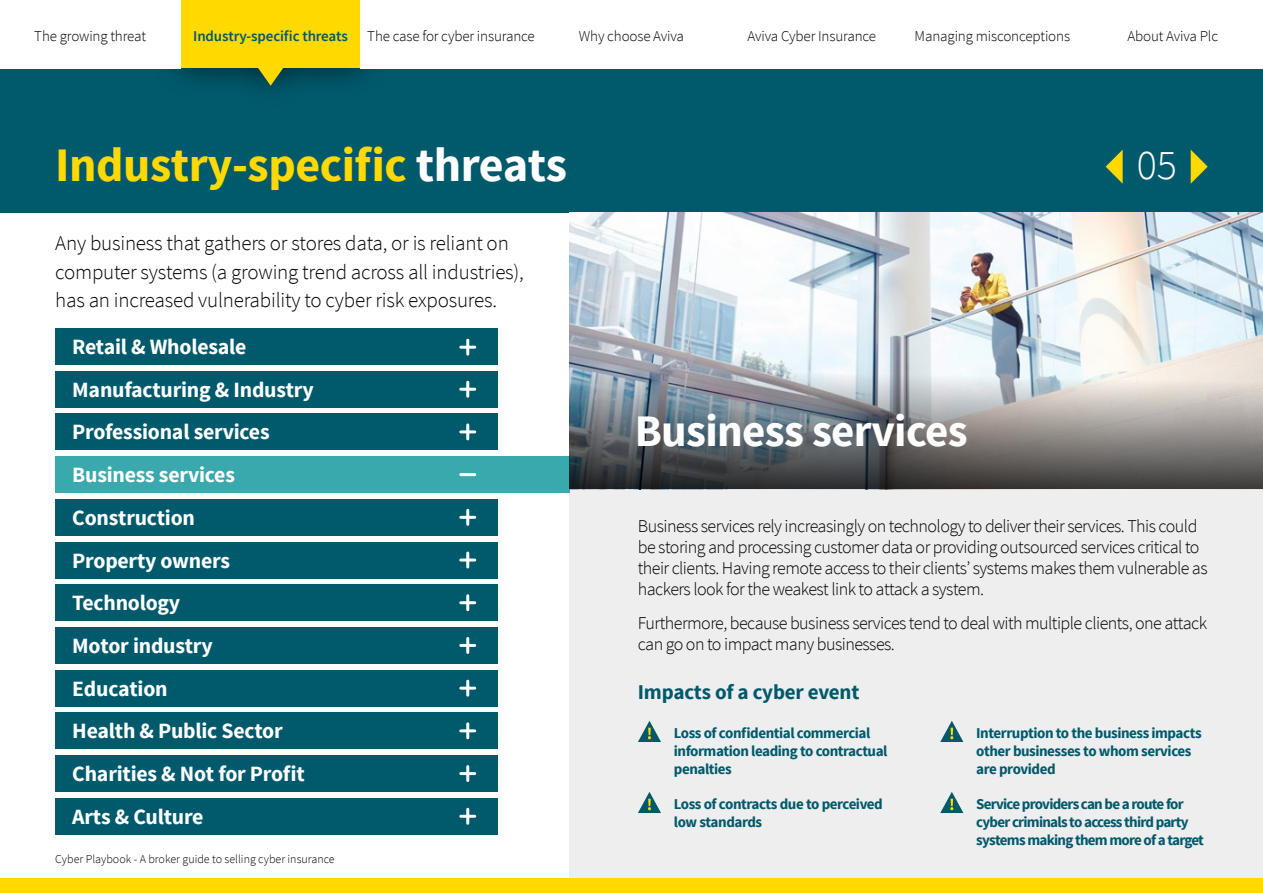
<style>
.page{position:relative;width:1263px;height:893px;background:#fff}
.page>*{position:absolute;margin:0;border:0;box-sizing:border-box;transform-origin:0 0}
.t1{font:700 48px "Source Sans Pro";letter-spacing:-.01em;color:#ffd900}
.t2{font:700 45px "Source Sans Pro";letter-spacing:-.015em;color:#fff}
.t3{font:300 42px "Source Sans Pro";color:#fff}
.t4{font:700 21.75px "Source Sans Pro";letter-spacing:-.01em;color:#fff}
.t5{font:300 21px/28.5px "Source Sans Pro";letter-spacing:-.01em;color:#000}
.t6{font:700 21px "Source Sans Pro";letter-spacing:-.01em;color:#005a6c}
.t7{font:300 18px/21px "Source Sans Pro";letter-spacing:-.03em;color:#000}
.t8{font:700 15px/18px "Source Sans Pro";letter-spacing:-.03em;color:#005a6c}
.t9{font:300 15px "Source Sans Pro";letter-spacing:-.01em;color:#000}
.t10{font:700 15px/18px "Source Sans Pro";letter-spacing:-.05em;color:#005a6c}
.t11{font:600 15px "Source Sans Pro";letter-spacing:-.01em;color:#005a6c}
.t12{font:300 12px "Source Sans Pro";color:#000}
.s1{color:#fff}
</style>
<div class="page">
<div style="left:0;top:68px;width:1263px;height:145px;background:#005a6c"></div>
<div style="left:0;top:878px;width:1263px;height:15px;background:#ffd900"></div>
<svg style="left:180px;top:0;width:181px;height:86px"></svg>
<svg style="left:1191px;top:150px;width:17px;height:34px"></svg>
<svg style="left:1106px;top:150px;width:17px;height:34px"></svg>
<div style="left:570px;top:213px;width:693px;height:665px;background:#eee"></div>
<div style="left:55px;top:328px;width:442px;height:37px;background:#005a6c"></div>
<div style="left:55px;top:585px;width:442px;height:36px;background:#005a6c"></div>
<div style="left:55px;top:456px;width:515px;height:37px;background:#39a9ad"></div>
<div style="left:55px;top:713px;width:442px;height:36px;background:#005a6c"></div>
<div style="left:55px;top:371px;width:442px;height:36px;background:#005a6c"></div>
<div style="left:55px;top:627px;width:442px;height:37px;background:#005a6c"></div>
<div style="left:55px;top:499px;width:442px;height:36px;background:#005a6c"></div>
<div style="left:55px;top:755px;width:442px;height:37px;background:#005a6c"></div>
<div style="left:55px;top:414px;width:442px;height:36px;background:#005a6c"></div>
<div style="left:55px;top:670px;width:442px;height:36px;background:#005a6c"></div>
<div style="left:55px;top:542px;width:442px;height:36px;background:#005a6c"></div>
<div style="left:55px;top:798px;width:442px;height:36px;background:#005a6c"></div>
<hr style="left:466px;top:340px;width:3px;height:14px;background:#fff">
<hr style="left:461px;top:346px;width:14px;height:3px;background:#fff">
<hr style="left:466px;top:382px;width:3px;height:14px;background:#fff">
<hr style="left:461px;top:388px;width:14px;height:3px;background:#fff">
<hr style="left:466px;top:425px;width:3px;height:14px;background:#fff">
<hr style="left:461px;top:430px;width:14px;height:3px;background:#fff">
<hr style="left:466px;top:510px;width:3px;height:14px;background:#fff">
<hr style="left:461px;top:516px;width:14px;height:3px;background:#fff">
<hr style="left:466px;top:553px;width:3px;height:14px;background:#fff">
<hr style="left:461px;top:558px;width:14px;height:3px;background:#fff">
<hr style="left:466px;top:596px;width:3px;height:14px;background:#fff">
<hr style="left:461px;top:601px;width:14px;height:3px;background:#fff">
<hr style="left:466px;top:638px;width:3px;height:14px;background:#fff">
<hr style="left:461px;top:644px;width:14px;height:3px;background:#fff">
<hr style="left:466px;top:681px;width:3px;height:14px;background:#fff">
<hr style="left:461px;top:687px;width:14px;height:3px;background:#fff">
<hr style="left:466px;top:724px;width:3px;height:14px;background:#fff">
<hr style="left:461px;top:729px;width:14px;height:3px;background:#fff">
<hr style="left:466px;top:766px;width:3px;height:15px;background:#fff">
<hr style="left:461px;top:772px;width:14px;height:3px;background:#fff">
<hr style="left:466px;top:809px;width:3px;height:14px;background:#fff">
<hr style="left:461px;top:815px;width:14px;height:3px;background:#fff">
<hr style="left:461px;top:473px;width:14px;height:3px;background:#fff">
<img style="left:570px;top:213px;width:693px;height:276px">
<svg style="left:638px;top:721px;width:23px;height:21px"></svg>
<svg style="left:638px;top:792px;width:23px;height:21px"></svg>
<svg style="left:940px;top:721px;width:23px;height:21px"></svg>
<svg style="left:940px;top:792px;width:23px;height:21px"></svg>
<p class="t9" style="left:34px;top:27px;width:113px">The growing threat</p>
<p class="t11" style="left:193px;top:26px;width:156px">Industry-specific threats</p>
<p class="t9" style="left:367px;top:27px;width:169px">The case for cyber insurance</p>
<p class="t9" style="left:579px;top:27px;width:107px">Why choose Aviva</p>
<p class="t9" style="left:748px;top:27px;width:130px">Aviva Cyber Insurance</p>
<p class="t9" style="left:914px;top:27px;width:157px">Managing misconceptions</p>
<p class="t9" style="left:1127px;top:27px;width:92px">About Aviva Plc</p>
<h1 class="t1" style="left:55px;top:134px;width:513px">Industry-specific <span class="s1">threats</span></h1>
<h3 class="t3" style="left:1137px;top:140px;width:42px">05</h3>
<p class="t5" style="left:55px;top:229px;width:470px">Any business that gathers or stores data, or is reliant on computer systems (a growing trend across all industries), has an increased vulnerability to cyber risk exposures.</p>
<p class="t4" style="left:72px;top:333px;width:176px">Retail &amp; Wholesale</p>
<p class="t4" style="left:72px;top:375px;width:243px">Manufacturing &amp; Industry</p>
<p class="t4" style="left:72px;top:418px;width:199px">Professional services</p>
<p class="t4" style="left:72px;top:461px;width:164px">Business services</p>
<p class="t4" style="left:72px;top:504px;width:124px">Construction</p>
<p class="t4" style="left:72px;top:546px;width:159px">Property owners</p>
<p class="t4" style="left:72px;top:589px;width:109px">Technology</p>
<p class="t4" style="left:72px;top:632px;width:142px">Motor industry</p>
<p class="t4" style="left:72px;top:674px;width:97px">Education</p>
<p class="t4" style="left:72px;top:717px;width:212px">Health &amp; Public Sector</p>
<p class="t4" style="left:72px;top:760px;width:234px">Charities &amp; Not for Profit</p>
<p class="t4" style="left:72px;top:802px;width:133px">Arts &amp; Culture</p>
<p class="t12" style="left:55px;top:851px;width:281px">Cyber Playbook - A broker guide to selling cyber insurance</p>
<h2 class="t2" style="left:635px;top:402px;width:334px">Business services</h2>
<p class="t7" style="left:638px;top:515px;width:571px">Business services rely increasingly on technology to deliver their services. This could be storing and processing customer data or providing outsourced services critical to their clients. Having remote access to their clients’ systems makes them vulnerable as hackers look for the weakest link to attack a system.</p>
<p class="t7" style="left:638px;top:612px;width:571px">Furthermore, because business services tend to deal with multiple clients, one attack can go on to impact many businesses.</p>
<p class="t6" style="left:638px;top:679px;width:223px">Impacts of a cyber event</p>
<p class="t8" style="left:674px;top:724px;width:215px">Loss of confidential commercial information leading to contractual penalties</p>
<p class="t8" style="left:674px;top:795px;width:210px">Loss of contracts due to perceived low standards</p>
<p class="t8" style="left:976px;top:724px;width:227px">Interruption to the business impacts other businesses to whom services are provided</p>
<p class="t10" style="left:976px;top:795px;width:229px">Service providers can be a route for cyber criminals to access third party systems making them more of a target</p>
</div>
